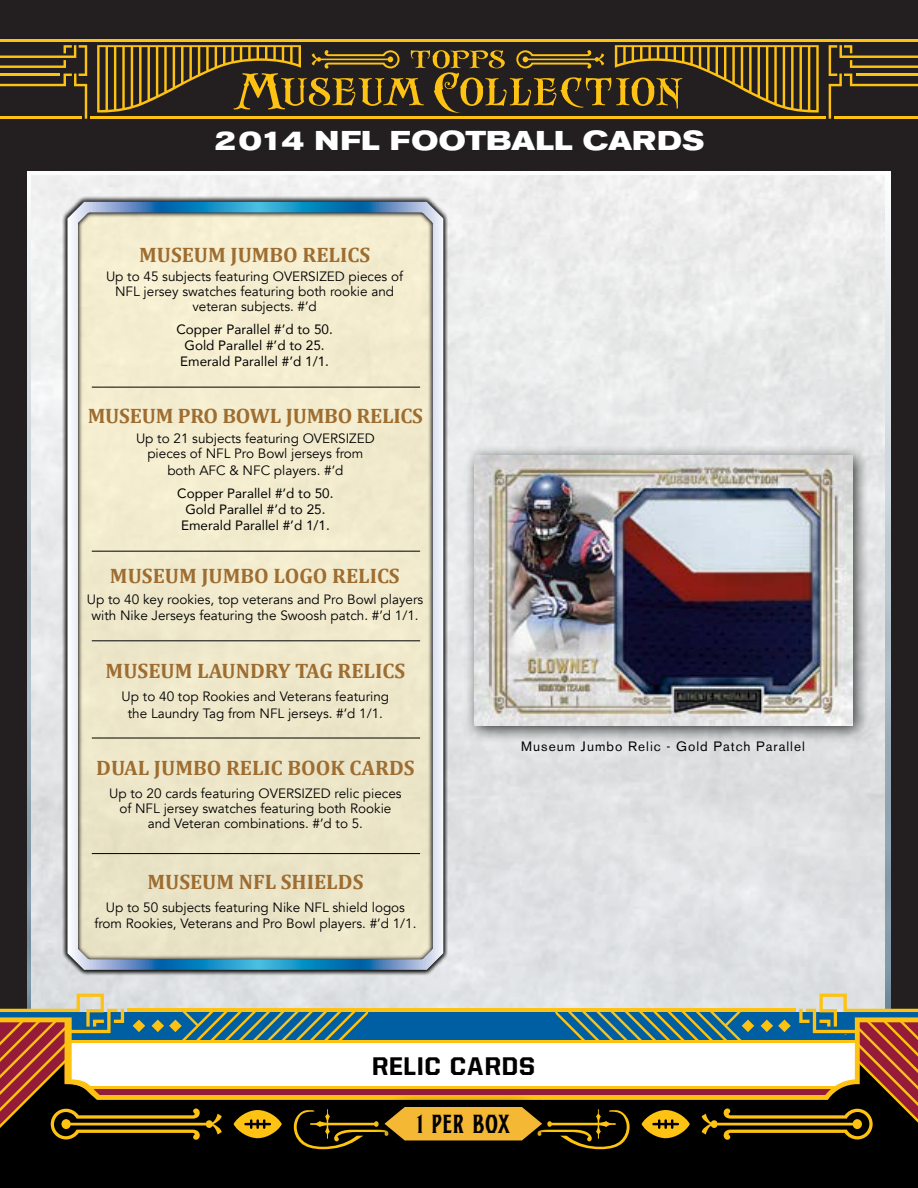
<style>
.page{position:relative;width:918px;height:1188px;background:#fff}
.page>*{position:absolute;margin:0;border:0;box-sizing:border-box;transform-origin:0 0}
.t1{font:30px "LHF Factory";letter-spacing:.035em;color:#000}
.t2{font:700 expanded 27px "Akzidenz Grotesk BE";color:#fff}
.t3{font:24.15px "Allstar 4";letter-spacing:.05em;color:#000}
.t4{font:700 21px "Cambria";color:#9d6d31}
.t5{font:13.5px/15px "Avenir";color:#000;text-align:center}
.t6{font:13.5px/16.2px "Avenir";color:#000;text-align:center}
.t7{font:13.5px "Akzidenz Grotesk BE";letter-spacing:.075em;color:#000}
</style>
<div class="page">
<div style="left:0;top:0;width:27px;height:1188px;background:#231f20"></div>
<div style="left:891px;top:0;width:27px;height:1188px;background:#231f20"></div>
<div style="left:464px;top:445px;width:407px;height:298px;background:#000;opacity:.75"></div>
<img style="left:474px;top:456px;width:378px;height:270px">
<svg style="left:62px;top:192px;width:387px;height:783px;background:#e4e0c9"></svg>
<hr style="left:92px;top:387px;width:328px;height:1px;background:#000">
<hr style="left:92px;top:551px;width:328px;height:1px;background:#000">
<hr style="left:92px;top:640px;width:328px;height:1px;background:#000">
<hr style="left:92px;top:738px;width:328px;height:1px;background:#000">
<hr style="left:92px;top:853px;width:328px;height:1px;background:#000">
<div style="left:0;top:0;width:918px;height:171px;background:#231f20"></div>
<hr style="left:90px;top:116px;width:736px;height:3px;background:#fdc212">
<svg style="left:97px;top:45px;width:722px;height:68px"></svg>
<svg style="left:829px;top:45px;width:89px;height:74px"></svg>
<svg style="left:0;top:45px;width:87px;height:74px"></svg>
<hr style="left:0;top:39px;width:918px;height:2px;background:#fdc212">
<div style="left:0;top:1149px;width:918px;height:39px;background:#000"></div>
<div style="left:372px;top:1093px;width:183px;height:61px;background:#000"></div>
<svg style="left:0;top:994px;width:918px;height:155px"></svg>
<h2 class="t2" style="left:214px;top:125px;width:492px">2014 NFL FOOTBALL CARDS</h2>
<h3 class="t4" style="left:139px;top:242px;width:129px">MUSEUM JUMBO</h3>
<h3 class="t4" style="left:303px;top:242px;width:12px">RELI</h3>
<h3 class="t4" style="left:347px;top:242px;width:23px">CS</h3>
<p class="t5" style="left:106px;top:269px;width:299px">Up to 45 subjects featuring OVERSIZED pieces of<br>NFL jersey swatches featuring both rookie and veteran subjects. #’d</p>
<p class="t6" style="left:176px;top:320px;width:158px">Copper Parallel #’d to 50.<br>Gold Parallel #’d to 25.<br>Emerald Parallel #’d 1/1.</p>
<h3 class="t4" style="left:88px;top:403px;width:235px">MUSEUM PRO BOWL JUMBO</h3>
<h3 class="t4" style="left:356px;top:403px;width:68px">RELICS</h3>
<p class="t5" style="left:136px;top:431px;width:240px;line-height:15.6px">Up to 21 subjects featuring OVERSIZED pieces of NFL Pro Bowl jerseys from both AFC &amp; NFC players. #’d</p>
<p class="t6" style="left:177px;top:484px;width:158px">Copper Parallel #’d to 50.<br>Gold Parallel #’d to 25.<br>Emerald Parallel #’d 1/1.</p>
<h3 class="t4" style="left:110px;top:563px;width:129px">MUSEUM JUMBO</h3>
<h3 class="t4" style="left:273px;top:563px;width:128px">LOGO RELICS</h3>
<p class="t5" style="left:87px;top:592px;width:338px;line-height:16.2px">Up to 40 key rookies, top veterans and Pro Bowl players with Nike Jerseys featuring the Swoosh patch. #’d 1/1.</p>
<h3 class="t4" style="left:106px;top:658px;width:301px">MUSEUM LAUNDRY TAG RELICS</h3>
<p class="t5" style="left:122px;top:689px;width:269px;line-height:16.2px">Up to 40 top Rookies and Veterans featuring the Laundry Tag from NFL jerseys. #’d 1/1.</p>
<h3 class="t4" style="left:96px;top:755px;width:95px">DUAL JUMBO</h3>
<h3 class="t4" style="left:226px;top:755px;width:190px">RELIC BOOK CARDS</h3>
<p class="t5" style="left:109px;top:786px;width:294px">Up to 20 cards featuring OVERSIZED relic pieces of NFL jersey swatches featuring both Rookie and Veteran combinations. #’d to 5.</p>
<h3 class="t4" style="left:147px;top:869px;width:218px">MUSEUM NFL SHIELDS</h3>
<p class="t5" style="left:94px;top:900px;width:324px;line-height:16.2px">Up to 50 subjects featuring Nike NFL shield logos from Rookies, Veterans and Pro Bowl players. #’d 1/1.</p>
<p class="t7" style="left:521px;top:738px;width:285px">Museum Jumbo Relic - Gold Patch Parallel</p>
<h3 class="t3" style="left:373px;top:1055px;width:164px">RELIC CARDS</h3>
<h1 class="t1" style="left:416px;top:1106px;width:95px">1 PER BOX</h1>
</div>
